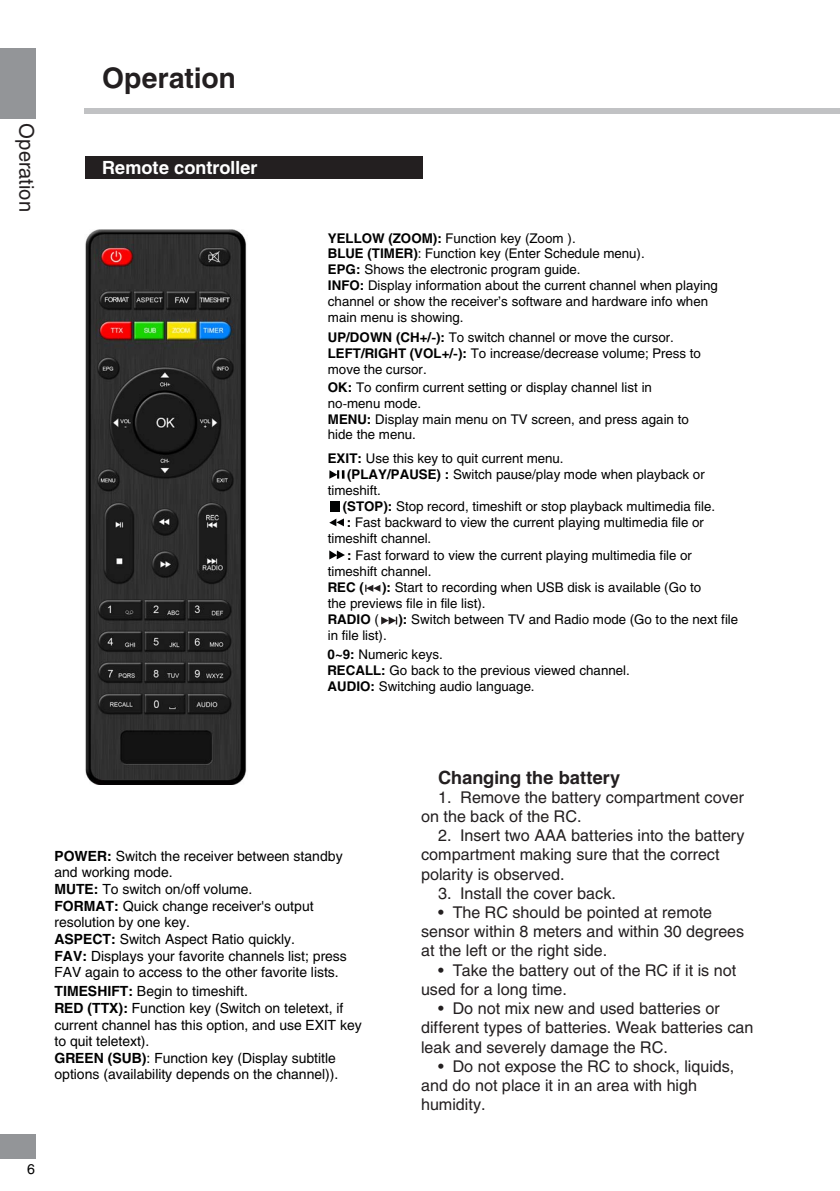
<style>
.page{position:relative;width:840px;height:1191px;background:#fff}
.page>*{position:absolute;margin:0;border:0;box-sizing:border-box;transform-origin:0 0}
.t1{font:700 28px "Helios";color:#231f20}
.t2{font:20px "Helios";color:#231f20}
.small_paragrph_new{font:700 18px "Helios";color:#231f20}
.t3{font:700 18px "Helios";color:#fff}
.english_new{font:16px/19.2px "Helios";color:#231f20}
.t4{font:14px "Helios";color:#000}
.t5{font:13.8px/16.6px "Helios";color:#000}
.t6{font:13.2px/15.8px "Helios";color:#000}
.t7{font:700 13.2px "Helios";color:#000}
.s1{font-weight:700}
</style>
<div class="page">
<div style="left:84px;top:108px;width:755px;height:5px;background:#c1c2c4"></div>
<div style="left:0;top:48px;width:35px;height:71px;background:#939598"></div>
<div style="left:0;top:1134px;width:35px;height:24px;background:#939598"></div>
<div style="left:85px;top:156px;width:337px;height:23px;background:#231f20"></div>
<img style="left:85px;top:230px;width:162px;height:554px">
<svg style="left:329px;top:470px;width:15px;height:9px"></svg>
<div style="left:330px;top:502px;width:10px;height:10px;background:#010202"></div>
<svg style="left:381px;top:616px;width:16px;height:8px"></svg>
<svg style="left:365px;top:584px;width:15px;height:8px"></svg>
<svg style="left:329px;top:550px;width:16px;height:9px"></svg>
<svg style="left:329px;top:518px;width:15px;height:8px"></svg>
<p class="t2" style="left:38px;top:123px;width:90px;rotate:90deg">Operation</p>
<p class="t1" style="left:102px;top:62px;width:135px">Operation</p>
<p class="t3" style="left:102px;top:157px;width:157px">Remote controller</p>
<p class="t6" style="left:328px;top:230px;width:391px"><span class="s1">YELLOW (ZOOM):</span> Function key (Zoom ).<br><span class="s1">BLUE (TIMER)</span>: Function key (Enter Schedule menu).<br><span class="s1">EPG:</span> Shows the electronic program guide.<br><span class="s1">INFO:</span> Display information about the current channel when playing channel or show the receiver’s software and hardware info when main menu is showing.</p>
<p class="t6" style="left:328px;top:330px;width:374px"><span class="s1">UP/DOWN (CH+/-):</span> To switch channel or move the cursor.<br><span class="s1">LEFT/RIGHT (VOL+/-):</span> To increase/decrease volume; Press to move the cursor.</p>
<p class="t6" style="left:327px;top:379px;width:362px"><span class="s1">OK:</span> To confirm current setting or display channel list in no-menu mode.<br><span class="s1">MENU:</span> Display main menu on TV screen, and press again to hide the menu.</p>
<p class="t6" style="left:327px;top:450px;width:237px"><span class="s1">EXIT:</span> Use this key to quit current menu.</p>
<p class="t6" style="left:347px;top:466px;width:359px"><span class="s1">(PLAY/PAUSE) :</span> Switch pause/play mode when playback or</p>
<p class="t6" style="left:327px;top:482px;width:55px">timeshift.</p>
<p class="t6" style="left:342px;top:498px;width:373px"><span class="s1">(STOP):</span> Stop record, timeshift or stop playback multimedia file.</p>
<p class="t6" style="left:346px;top:514px;width:358px"><span class="s1">:</span> Fast backward to view the current playing multimedia file or</p>
<p class="t6" style="left:327px;top:530px;width:105px">timeshift channel.</p>
<p class="t6" style="left:327px;top:547px;width:365px;text-indent:19px"><span class="s1">:</span> Fast forward to view the current playing multimedia file or timeshift channel.</p>
<p class="t7" style="left:327px;top:579px;width:37px">REC (</p>
<p class="t6" style="left:327px;top:579px;width:375px;text-indent:54px"><span class="s1">):</span> Start to recording when USB disk is available (Go to the previews file in file list).<br><span class="s1">RADIO</span> (</p>
<p class="t6" style="left:398px;top:611px;width:341px"><span class="s1">):</span> Switch between TV and Radio mode (Go to the next file</p>
<p class="t6" style="left:327px;top:625px;width:117px;line-height:19.4px">in file list).<br><span class="s1">0~9:</span> Numeric keys.</p>
<p class="t6" style="left:327px;top:662px;width:303px"><span class="s1">RECALL:</span> Go back to the previous viewed channel.<br><span class="s1">AUDIO:</span> Switching audio language.</p>
<p class="t5" style="left:54px;top:847px;width:294px"><span class="s1">POWER:</span> Switch the receiver between standby and working mode.<br><span class="s1">MUTE:</span> To switch on/off volume.<br><span class="s1">FORMAT:</span> Quick change receiver's output resolution by one key.<br><span class="s1">ASPECT:</span> Switch Aspect Ratio quickly.<br><span class="s1">FAV:</span> Displays your favorite channels list; press FAV again to access to the other favorite lists.</p>
<p class="t5" style="left:54px;top:983px;width:308px"><span class="s1">TIMESHIFT:</span> Begin to timeshift.<br><span class="s1">RED (TTX):</span> Function key (Switch on teletext, if current channel has this option, and use EXIT key to quit teletext).<br><span class="s1">GREEN (SUB)</span>: Function key (Display subtitle options (availability depends on the channel)).</p>
<p class="t4" style="left:27px;top:1160px;width:9px">6</p>
<p class="small_paragrph_new" style="left:438px;top:766px;width:184px">Changing the battery</p>
<p class="english_new" style="left:421px;top:787px;width:324px;text-indent:17px">1. Remove the battery compartment cover on the back of the RC.</p>
<p class="english_new" style="left:421px;top:825px;width:325px;text-indent:17px">2. Insert two AAA batteries into the battery compartment making sure that the correct polarity is observed.</p>
<p class="english_new" style="left:438px;top:883px;width:179px">3. Install the cover back.</p>
<p class="english_new" style="left:421px;top:902px;width:324px;text-indent:17px">• The RC should be pointed at remote sensor within 8 meters and within 30 degrees at the left or the right side.</p>
<p class="english_new" style="left:421px;top:960px;width:316px;text-indent:17px">• Take the battery out of the RC if it is not used for a long time.</p>
<p class="english_new" style="left:421px;top:998px;width:334px;text-indent:17px">• Do not mix new and used batteries or different types of batteries. Weak batteries can leak and severely damage the RC.</p>
<p class="english_new" style="left:421px;top:1056px;width:315px;text-indent:17px">• Do not expose the RC to shock, liquids, and do not place it in an area with high humidity.</p>
</div>
